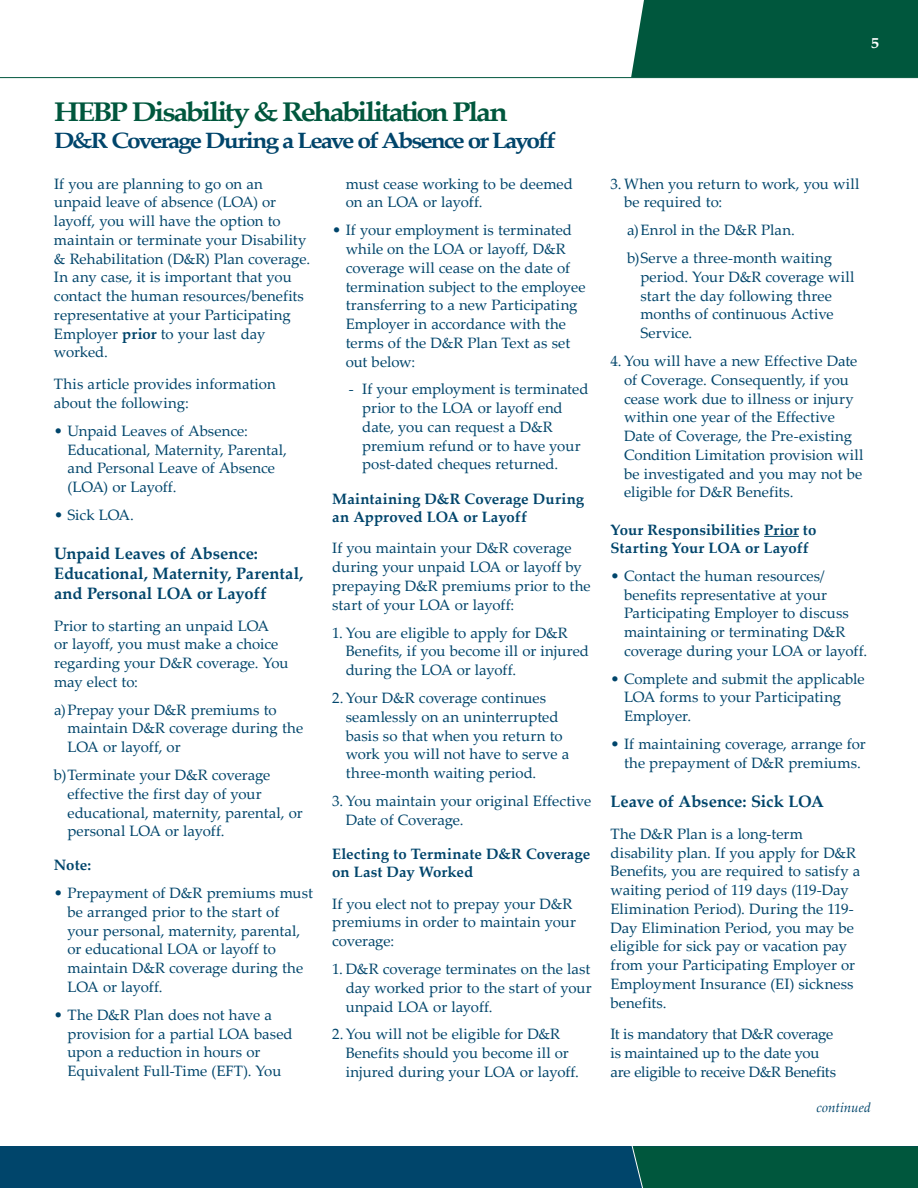
<style>
.page{position:relative;width:918px;height:1188px;background:#fff}
.page>*{position:absolute;margin:0;border:0;box-sizing:border-box;transform-origin:0 0}
.t1{font:700 27px "Palatino Linotype";letter-spacing:-.075em;color:#00573d;scale:1.11 1}
.t2{font:700 22.2px "Palatino Linotype";letter-spacing:-.085em;color:#00456b;scale:1.11 1}
.t3{font:700 16.5px/19.8px "Palatino Linotype";letter-spacing:-.005em;color:#00456b}
.t4{font:15px/18.8px "Palatino Linotype";color:#00456b}
.t5{font:700 15px/18px "Palatino Linotype";letter-spacing:.005em;color:#00456b}
.t6{font:15px/18.8px "Palatino Linotype";letter-spacing:-.02em;color:#00456b}
.t7{font:15px/27.9px "Palatino Linotype";letter-spacing:.02em;color:#00456b}
.t8{font:700 15px "Palatino Linotype";color:#fff;scale:1.1 1}
.t9{font:italic 13.5px "Palatino Linotype";letter-spacing:.005em;color:#00456b}
.s1{font-weight:700}
</style>
<div class="page">
<div style="left:631px;top:0;width:287px;height:77px;background:#00573d"></div>
<hr style="left:0;top:77px;width:918px;height:1px;background:#00573d">
<div style="left:0;top:1146px;width:918px;height:42px;background:#00456b"></div>
<div style="left:631px;top:1146px;width:287px;height:42px;background:#00573d"></div>
<hr style="left:764px;top:536px;width:35px;height:1px;background:#00456b">
<p class="t8" style="left:871px;top:33px;width:9px">5</p>
<h1 class="t1" style="left:54px;top:93px;width:410px">HEBP Disability &amp; Rehabilitation Plan</h1>
<h2 class="t2" style="left:54px;top:124px;width:454px">D&amp;R Coverage During a Leave of Absence or Layoff</h2>
<p class="t4" style="left:54px;top:174px;width:258px">If you are planning to go on an unpaid leave of absence (LOA) or layoff, you will have the option to maintain or terminate your Disability &amp; Rehabilitation (D&amp;R) Plan coverage.<br>In any case, it is important that you contact the human resources/benefits representative at your Participating<br>Employer <span class="s1">prior</span> to your last day worked.</p>
<p class="t4" style="left:54px;top:374px;width:223px">This article provides information about the following:</p>
<p class="t4" style="left:68px;top:421px;width:221px;text-indent:-14px">• Unpaid Leaves of Absence:<br>Educational, Maternity, Parental, and Personal Leave of Absence (LOA) or Layoff.</p>
<p class="t4" style="left:54px;top:505px;width:81px">• Sick LOA.</p>
<p class="t3" style="left:54px;top:543px;width:251px">Unpaid Leaves of Absence:<br>Educational, Maternity, Parental, and Personal LOA or Layoff</p>
<p class="t4" style="left:54px;top:615px;width:236px">Prior to starting an unpaid LOA<br>or layoff, you must make a choice regarding your D&amp;R coverage. You may elect to:</p>
<p class="t4" style="left:67px;top:700px;width:237px;text-indent:-13px">a) Prepay your D&amp;R premiums to maintain D&amp;R coverage during the<br>LOA or layoff, or</p>
<p class="t4" style="left:67px;top:765px;width:237px;text-indent:-14px">b)Terminate your D&amp;R coverage effective the first day of your educational, maternity, parental, or personal LOA or layoff.</p>
<p class="t5" style="left:54px;top:856px;width:39px">Note:</p>
<p class="t4" style="left:67px;top:883px;width:247px;text-indent:-13px">• Prepayment of D&amp;R premiums must be arranged prior to the start of your personal, maternity, parental, or educational LOA or layoff to maintain D&amp;R coverage during the<br>LOA or layoff.</p>
<p class="t4" style="left:67px;top:1005px;width:227px;text-indent:-13px">• The D&amp;R Plan does not have a provision for a partial LOA based upon a reduction in hours or<br>Equivalent Full-Time (EFT). You</p>
<p class="t4" style="left:346px;top:174px;width:229px">must cease working to be deemed on an LOA or layoff.</p>
<p class="t4" style="left:346px;top:220px;width:241px;text-indent:-13px">• If your employment is terminated while on the LOA or layoff, D&amp;R coverage will cease on the date of termination subject to the employee transferring to a new Participating<br>Employer in accordance with the terms of the D&amp;R Plan Text as set out below:</p>
<p class="t4" style="left:362px;top:379px;width:228px;text-indent:-14px">- If your employment is terminated prior to the LOA or layoff end date, you can request a D&amp;R premium refund or to have your post-dated cheques returned.</p>
<p class="t5" style="left:332px;top:489px;width:254px">Maintaining D&amp;R Coverage During an Approved LOA or Layoff</p>
<p class="t4" style="left:332px;top:538px;width:260px">If you maintain your D&amp;R coverage during your unpaid LOA or layoff by prepaying D&amp;R premiums prior to the start of your LOA or layoff:</p>
<p class="t4" style="left:346px;top:623px;width:245px;text-indent:-14px">1. You are eligible to apply for D&amp;R<br>Benefits, if you become ill or injured during the LOA or layoff.</p>
<p class="t4" style="left:346px;top:688px;width:225px;text-indent:-14px">2.Your D&amp;R coverage continues seamlessly on an uninterrupted basis so that when you return to work you will not have to serve a three-month waiting period.</p>
<p class="t4" style="left:346px;top:791px;width:247px;text-indent:-14px">3. You maintain your original Effective<br>Date of Coverage.</p>
<p class="t5" style="left:332px;top:844px;width:259px">Electing to Terminate D&amp;R Coverage on Last Day Worked</p>
<p class="t4" style="left:332px;top:894px;width:245px">If you elect not to prepay your D&amp;R premiums in order to maintain your coverage:</p>
<p class="t4" style="left:346px;top:959px;width:248px;text-align:justify;text-indent:-14px">1. D&amp;R coverage terminates on the last day worked prior to the start of your unpaid LOA or layoff.</p>
<p class="t4" style="left:346px;top:1024px;width:235px;text-indent:-13px">2.You will not be eligible for D&amp;R<br>Benefits should you become ill or injured during your LOA or layoff.</p>
<p class="t4" style="left:624px;top:174px;width:237px;text-indent:-14px">3. When you return to work, you will be required to:</p>
<p class="t7" style="left:627px;top:216px;width:207px">a) Enrol in the D&amp;R Plan. b)Serve a three-month waiting</p>
<p class="t4" style="left:640px;top:267px;width:216px">period. Your D&amp;R coverage will start the day following three months of continuous Active<br>Service.</p>
<p class="t4" style="left:624px;top:351px;width:241px;text-indent:-14px">4. You will have a new Effective Date of Coverage. Consequently, if you cease work due to illness or injury within one year of the Effective Date of Coverage, the Pre-existing Condition Limitation provision will be investigated and you may not be eligible for D&amp;R Benefits.</p>
<p class="t5" style="left:611px;top:520px;width:207px">Your Responsibilities Prior to<br>Starting Your LOA or Layoff</p>
<p class="t4" style="left:624px;top:566px;width:245px;text-indent:-14px">• Contact the human resources/ benefits representative at your Participating Employer to discuss maintaining or terminating D&amp;R coverage during your LOA or layoff.</p>
<p class="t4" style="left:624px;top:669px;width:242px;text-indent:-14px">• Complete and submit the applicable<br>LOA forms to your Participating<br>Employer.</p>
<p class="t4" style="left:611px;top:734px;width:257px;text-align:center">• If maintaining coverage, arrange for the prepayment of D&amp;R premiums.</p>
<p class="t3" style="left:610px;top:791px;width:215px">Leave of Absence: Sick LOA</p>
<p class="t4" style="left:610px;top:824px;width:251px">The D&amp;R Plan is a long-term disability plan. If you apply for D&amp;R<br>Benefits, you are required to satisfy a waiting period of 119 days (119-Day<br>Elimination Period). During the 119-<br>Day Elimination Period, you may be eligible for sick pay or vacation pay from your Participating Employer or<br>Employment Insurance (EI) sickness benefits.</p>
<p class="t6" style="left:610px;top:1024px;width:227px">It is mandatory that D&amp;R coverage is maintained up to the date you are eligible to receive D&amp;R Benefits</p>
<p class="t9" style="left:817px;top:1098px;width:56px">continued</p>
</div>
